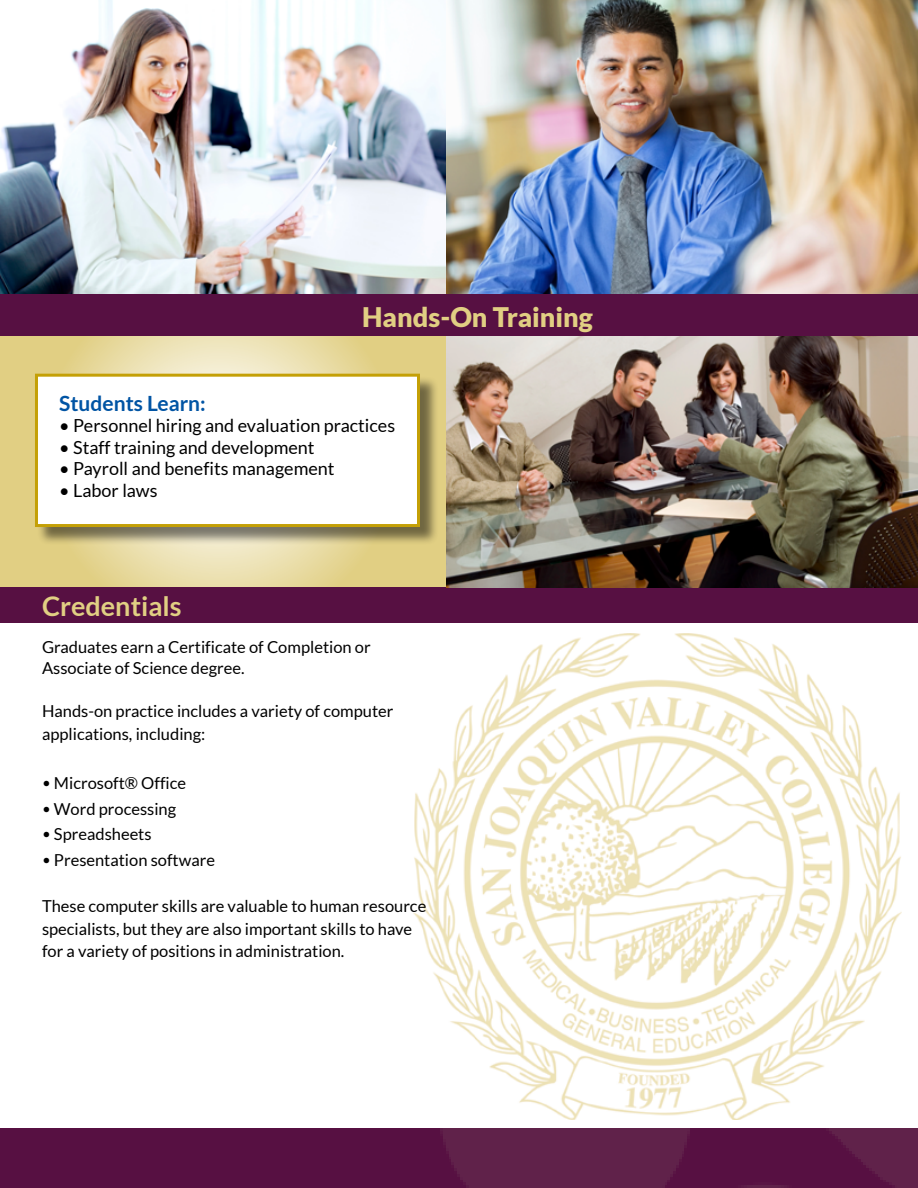
<style>
.page{position:relative;width:918px;height:1188px;background:#fff}
.page>*{position:absolute;margin:0;border:0;box-sizing:border-box;transform-origin:0 0}
.t1{font:900 27px "Lato";color:#e1cf83}
.t2{font:700 27px "Lato";color:#e1cf83}
.t3{font:700 21px "Lato";color:#0054a4}
.t4{font:18px "Lato";color:#000}
.t5{font:16.5px/22.8px "Lato";color:#000}
.s1{font-family:"DIN"}
</style>
<div class="page">
<img style="left:446px;top:0;width:472px;height:295px">
<svg style="left:0;top:336px;width:447px;height:251px;background:#e5d697"></svg>
<div style="left:0;top:587px;width:918px;height:36px;background:#571042"></div>
<img style="left:413px;top:634px;width:489px;height:486px">
<img style="left:0;top:0;width:446px;height:295px">
<img style="left:0;top:1128px;width:918px;height:60px">
<img style="left:447px;top:336px;width:471px;height:251px">
<div style="left:37px;top:375px;width:402px;height:170px;background:#000;opacity:.5"></div>
<div style="left:35px;top:374px;width:385px;height:153px;background:#fff;border:3px solid #c4a006"></div>
<div style="left:0;top:295px;width:918px;height:41px;background:#571042"></div>
<p class="t1" style="left:362px;top:301px;width:232px">Hands-On Training</p>
<p class="t3" style="left:59px;top:391px;width:148px">Students Learn:</p>
<p class="t4" style="left:59px;top:416px;width:337px">• Personnel hiring and evaluation practices</p>
<p class="t4" style="left:59px;top:437px;width:257px">• Staff training and development</p>
<p class="t4" style="left:59px;top:459px;width:277px">• Payroll and benefits management</p>
<p class="t4" style="left:59px;top:480px;width:100px">• Labor laws</p>
<p class="t2" style="left:42px;top:590px;width:141px">Credentials</p>
<p class="t5" style="left:42px;top:635px;width:330px">Graduates earn a Certificate of Completion or</p>
<p class="t5" style="left:42px;top:656px;width:204px">Associate of Science degree.</p>
<p class="t5" style="left:42px;top:700px;width:353px">Hands-on practice includes a variety of computer applications, including:</p>
<p class="t5" style="left:42px;top:771px;width:146px"><span class="s1">•</span> Microsoft® Office</p>
<p class="t5" style="left:42px;top:797px;width:136px"><span class="s1">•</span> Word processing</p>
<p class="t5" style="left:42px;top:823px;width:111px"><span class="s1">•</span> Spreadsheets</p>
<p class="t5" style="left:42px;top:849px;width:175px"><span class="s1">•</span> Presentation software</p>
<p class="t5" style="left:42px;top:894px;width:386px">These computer skills are valuable to human resource</p>
<p class="t5" style="left:42px;top:917px;width:372px">specialists, but they are also important skills to have for a variety of positions in administration.</p>
</div>
